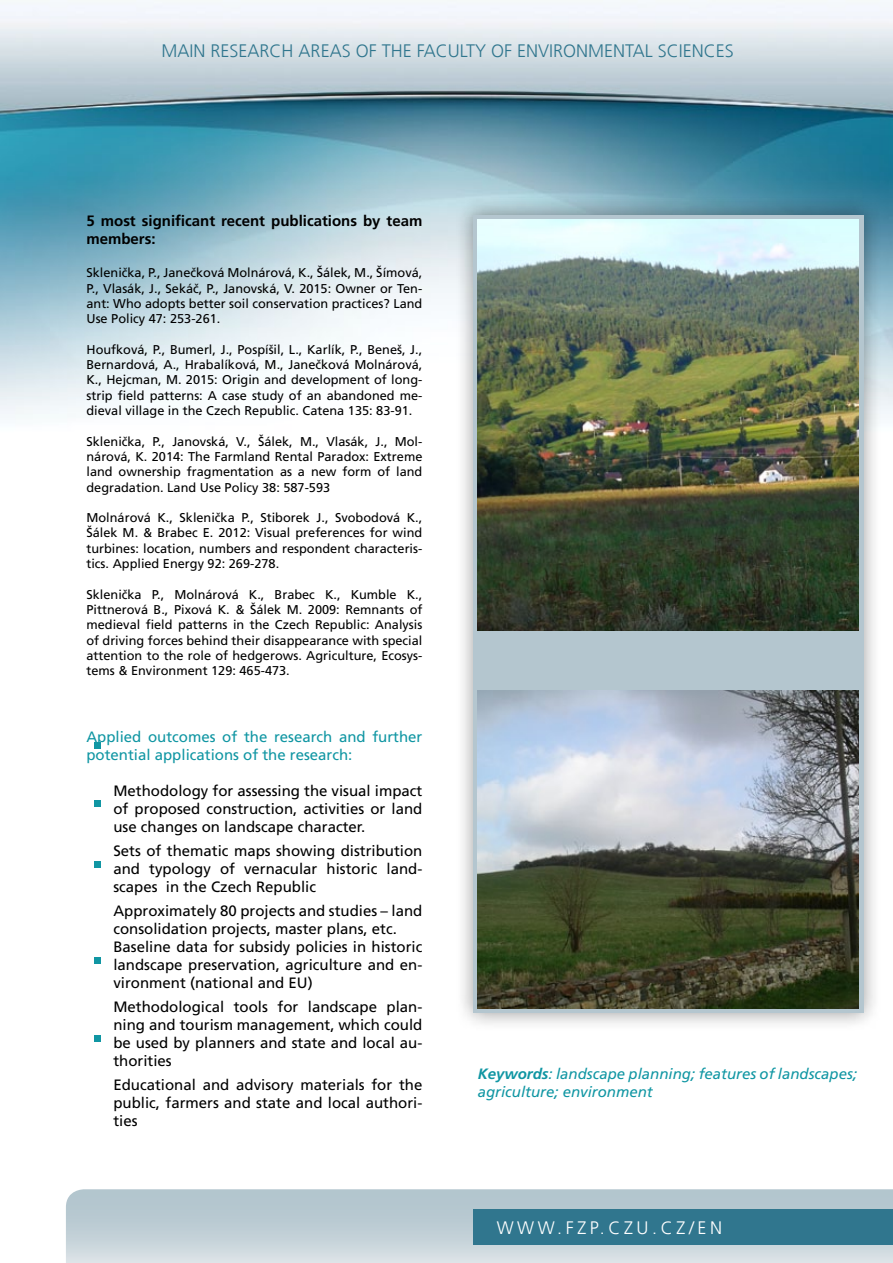
<style>
.page{position:relative;width:893px;height:1263px;background:#fff}
.page>*{position:absolute;margin:0;border:0;box-sizing:border-box;transform-origin:0 0}
.t1{font:300 18px "Frutiger LT Com";color:#30768e}
.t2{font:300 18px "Frutiger LT Com";letter-spacing:.2em;color:#fff}
.t3{font:15px/18px "Frutiger LT Com";color:#000;text-align:justify}
.t4{font:15px/18px "Frutiger LT Com";color:#1096a3}
.t5{font:italic 15px/18px "Frutiger LT Com";color:#1096a3}
.t6{font:700 15px/18px "Frutiger LT Com";color:#000}
.t7{font:12.75px/15.3px "Frutiger LT Com";color:#000;text-align:justify}
.s1{font-weight:700}
</style>
<div class="page">
<img style="left:0;top:0;width:893px;height:1042px">
<div style="left:455px;top:196px;width:427px;height:835px;background:#000;opacity:.4"></div>
<div style="left:473px;top:215px;width:390px;height:798px;background:#b4c6cf"></div>
<img style="left:478px;top:219px;width:381px;height:411px">
<img style="left:478px;top:691px;width:381px;height:317px">
<div style="left:94px;top:742px;width:6px;height:7px;background:#1096a3"></div>
<svg style="left:94px;top:801px;width:6px;height:6px"></svg>
<div style="left:94px;top:861px;width:6px;height:7px;background:#1096a3"></div>
<svg style="left:94px;top:957px;width:6px;height:6px"></svg>
<svg style="left:94px;top:1036px;width:6px;height:6px"></svg>
<svg style="left:66px;top:1189px;width:827px;height:74px;background:#c0cfd6"></svg>
<div style="left:473px;top:1210px;width:420px;height:35px;background:#30768e"></div>
<h1 class="t1" style="left:162px;top:40px;width:574px">MAIN RESEARCH AREAS OF THE FACULTY OF ENVIRONM ENTAL SCIENCES</h1>
<p class="t6" style="left:86px;top:212px;width:337px">5 most significant recent publications by team members:</p>
<p class="t7" style="left:86px;top:265px;width:337px">Sklenička, P., Janečková Molnárová, K., Šálek, M., Šímová, P., Vlasák, J., Sekáč, P., Janovská, V. 2015: Owner or Ten&shy;ant: Who adopts better soil conservation practices? Land Use Policy 47: 253-261.</p>
<p class="t7" style="left:86px;top:342px;width:337px">Houfková, P., Bumerl, J., Pospíšil, L., Karlík, P., Beneš, J., Bernardová, A., Hrabalíková, M., Janečková Molnárová, K., Hejcman, M. 2015: Origin and development of long&shy;strip field patterns: A case study of an abandoned me&shy;dieval village in the Czech Republic. Catena 135: 83-91.</p>
<p class="t7" style="left:86px;top:434px;width:337px">Sklenička, P., Janovská, V., Šálek, M., Vlasák, J., Mol&shy;nárová, K. 2014: The Farmland Rental Paradox: Extreme land ownership fragmentation as a new form of land degradation. Land Use Policy 38: 587-593</p>
<p class="t7" style="left:86px;top:510px;width:337px">Molnárová K., Sklenička P., Stiborek J., Svobodová K., Šálek M. &amp; Brabec E. 2012: Visual preferences for wind turbines: location, numbers and respondent characteris&shy;tics. Applied Energy 92: 269-278.</p>
<p class="t7" style="left:86px;top:587px;width:337px">Sklenička P., Molnárová K., Brabec K., Kumble K., Pittnerová B., Pixová K. &amp; Šálek M. 2009: Remnants of medieval field patterns in the Czech Republic: Analysis of driving forces behind their disappearance with special attention to the role of hedgerows. Agriculture, Ecosys&shy;tems &amp; Environment 129: 465-473.</p>
<p class="t4" style="left:86px;top:728px;width:337px">Applied outcomes of the research and further potential applications of the research:</p>
<p class="t3" style="left:113px;top:782px;width:310px">Methodology for assessing the visual impact of proposed construction, activities or land use changes on landscape character.</p>
<p class="t3" style="left:113px;top:842px;width:310px">Sets of thematic maps showing distribution and typology of vernacular historic land&shy;scapes in the Czech Republic</p>
<p class="t3" style="left:113px;top:902px;width:310px;text-align:left">Approximately 80 projects and studies – land consolidation projects, master plans, etc.<br>Baseline data for subsidy policies in historic landscape preservation, agriculture and en&shy;vironment (national and EU)</p>
<p class="t3" style="left:113px;top:998px;width:310px">Methodological tools for landscape plan&shy;ning and tourism management, which could be used by planners and state and local au&shy;thorities</p>
<p class="t3" style="left:113px;top:1076px;width:310px">Educational and advisory materials for the public, farmers and state and local authori&shy;ties</p>
<p class="t5" style="left:478px;top:1065px;width:381px"><span class="s1">Keywords</span>: landscape planning; features of landscapes; agriculture; environment</p>
<h1 class="t2" style="left:497px;top:1217px;width:227px">WWW.FZP.CZU.CZ/EN</h1>
</div>
